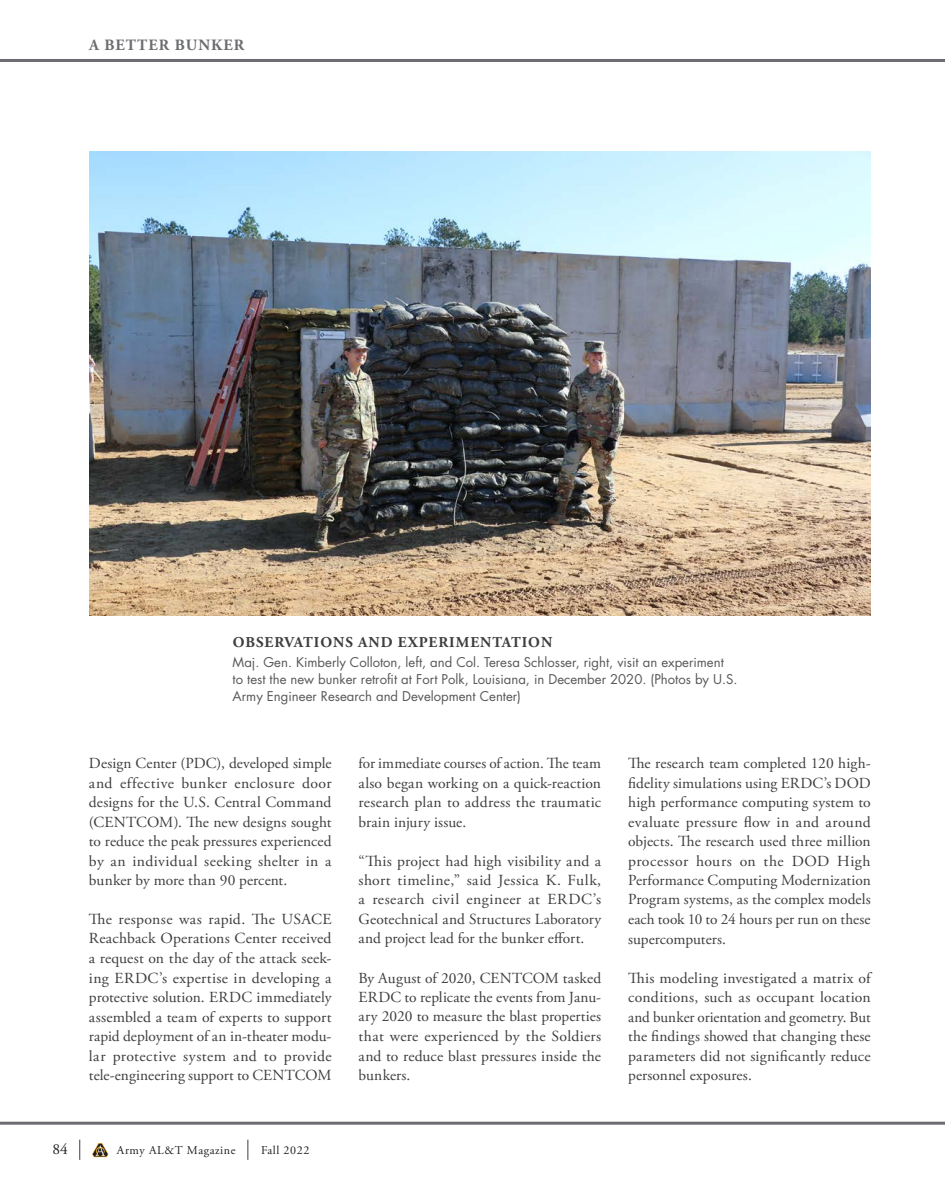
<style>
.page{position:relative;width:945px;height:1188px;background:#fff}
.page>*{position:absolute;margin:0;border:0;box-sizing:border-box;transform-origin:0 0}
.t1{font:700 15.75px "Adobe Garamond Pro";letter-spacing:.065em;color:#6c6d70}
.Text{font:15.3px/19.5px "Adobe Garamond Pro";letter-spacing:.01em;color:#3e3e3f;text-align:justify}
.t2{font:15.3px "Adobe Garamond Pro";color:#231f20}
.Photo_Caption_Header{font:700 15px "Adobe Garamond Pro";letter-spacing:.065em;color:#3e3e3f}
.Photo_Caption_Text{font:13.2px/17px "Futura Std";color:#57585a}
.t3{font:12px "Adobe Garamond Pro";letter-spacing:.05em;color:#231f20}
</style>
<div class="page">
<svg style="left:79px;top:1140px;width:1px;height:20px"></svg>
<svg style="left:248px;top:1140px;width:1px;height:20px"></svg>
<svg style="left:92px;top:1143px;width:16px;height:14px"></svg>
<img style="left:89px;top:151px;width:782px;height:465px">
<hr style="left:0;top:1122px;width:945px;height:3px;background:#6c6d70">
<hr style="left:0;top:59px;width:945px;height:3px;background:#6c6d70">
<p class="t1" style="left:89px;top:35px;width:157px">A BETTER BUNKER</p>
<p class="Photo_Caption_Header" style="left:233px;top:633px;width:321px">OBSERVATIONS AND EXPERIMENTATION</p>
<p class="Photo_Caption_Text" style="left:233px;top:654px;width:506px">Maj. Gen. Kimberly Colloton, left, and Col. Teresa Schlosser, right, visit an experiment to test the new bunker retrofit at Fort Polk, Louisiana, in December 2020. (Photos by U.S.<br>Army Engineer Research and Development Center)</p>
<p class="Text" style="left:89px;top:754px;width:244px">Design Center (PDC), developed simple and effective bunker enclosure door designs for the U.S. Central Command (CENTCOM). The new designs sought to reduce the peak pressures experienced by an individual seeking shelter in a bunker by more than 90 percent.</p>
<p class="Text" style="left:89px;top:910px;width:244px">The response was rapid. The USACE Reachback Operations Center received a request on the day of the attack seek&shy;ing ERDC’s expertise in developing a protective solution. ERDC immediately assembled a team of experts to support rapid deployment of an in-theater modu&shy;lar protective system and to provide tele-engineering support to CENTCOM</p>
<p class="t2" style="left:52px;top:1140px;width:17px">84</p>
<p class="t3" style="left:117px;top:1143px;width:120px">Army AL&amp;T Magazine</p>
<p class="t3" style="left:261px;top:1142px;width:50px">Fall 2022</p>
<p class="Text" style="left:359px;top:754px;width:244px">for immediate courses of action. The team also began working on a quick-reaction research plan to address the traumatic brain injury issue.</p>
<p class="Text" style="left:359px;top:851px;width:244px">“This project had high visibility and a short timeline,” said Jessica K. Fulk, a research civil engineer at ERDC’s Geotechnical and Structures Laboratory and project lead for the bunker effort.</p>
<p class="Text" style="left:359px;top:968px;width:244px">By August of 2020, CENTCOM tasked ERDC to replicate the events from Janu&shy;ary 2020 to measure the blast properties that were experienced by the Soldiers and to reduce blast pressures inside the bunkers.</p>
<p class="Text" style="left:628px;top:754px;width:244px">The research team completed 120 high&shy;fidelity simulations using ERDC’s DOD high performance computing system to evaluate pressure flow in and around objects. The research used three million processor hours on the DOD High Performance Computing Modernization Program systems, as the complex models each took 10 to 24 hours per run on these supercomputers.</p>
<p class="Text" style="left:628px;top:968px;width:244px">This modeling investigated a matrix of conditions, such as occupant location and bunker orientation and geometry. But the findings showed that changing these parameters did not significantly reduce personnel exposures.</p>
</div>
